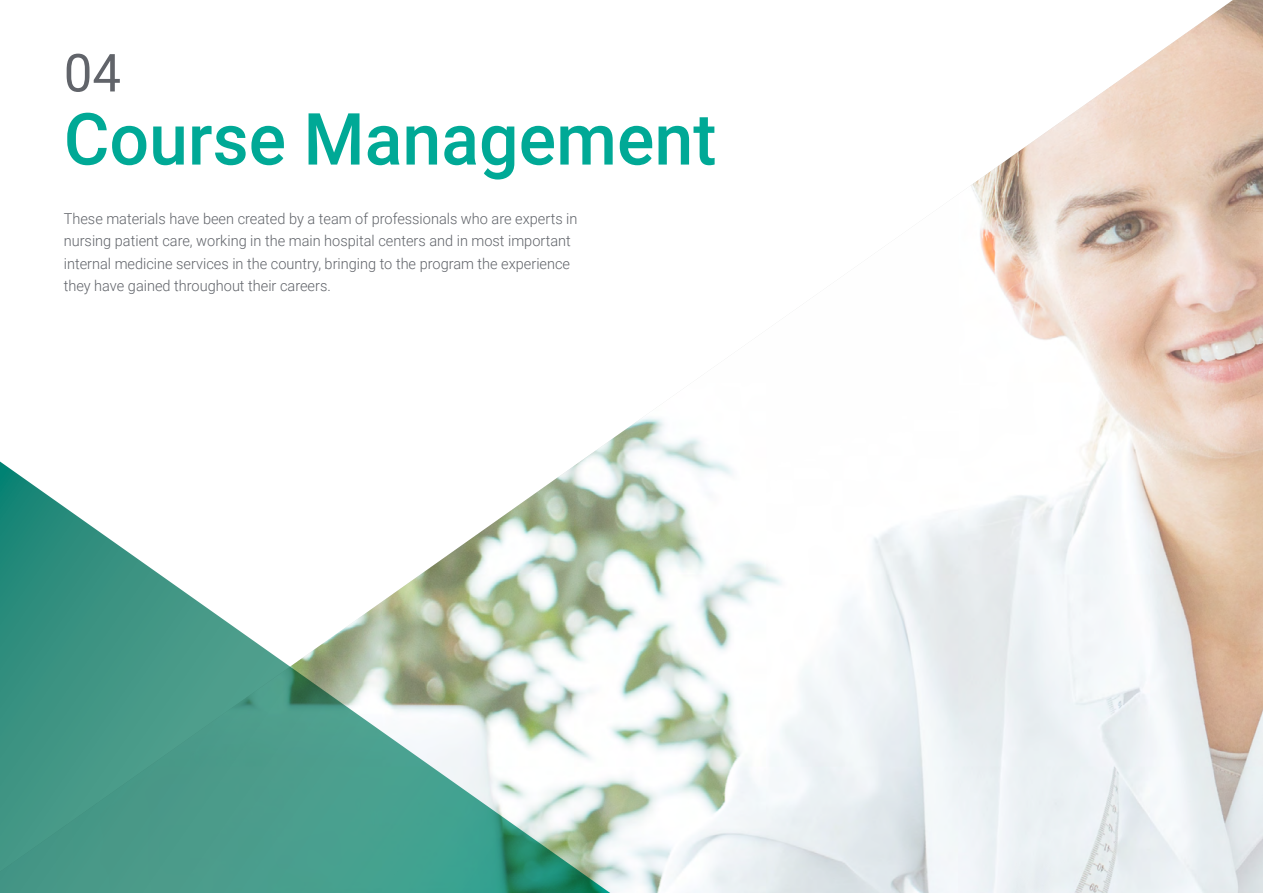
<style>
.page{position:relative;width:1263px;height:893px;background:#fff}
.page>*{position:absolute;margin:0;border:0;box-sizing:border-box;transform-origin:0 0}
.t1{font:500 72px "Roboto";color:#00a996}
.t2{font:52.5px "Roboto";color:#61646a}
.t3{font:300 15px/22.5px "Roboto";color:#61646a}
</style>
<div class="page">
<img style="left:603px;top:0;width:660px;height:893px">
<svg style="left:0;top:446px;width:640px;height:447px"></svg>
<h2 class="t2" style="left:64px;top:36px;width:59px">04</h2>
<h1 class="t1" style="left:64px;top:89px;width:654px">Course Management</h1>
<p class="t3" style="left:64px;top:207px;width:515px">These materials have been created by a team of professionals who are experts in nursing patient care, working in the main hospital centers and in most important internal medicine services in the country, bringing to the program the experience they have gained throughout their careers.</p>
</div>
